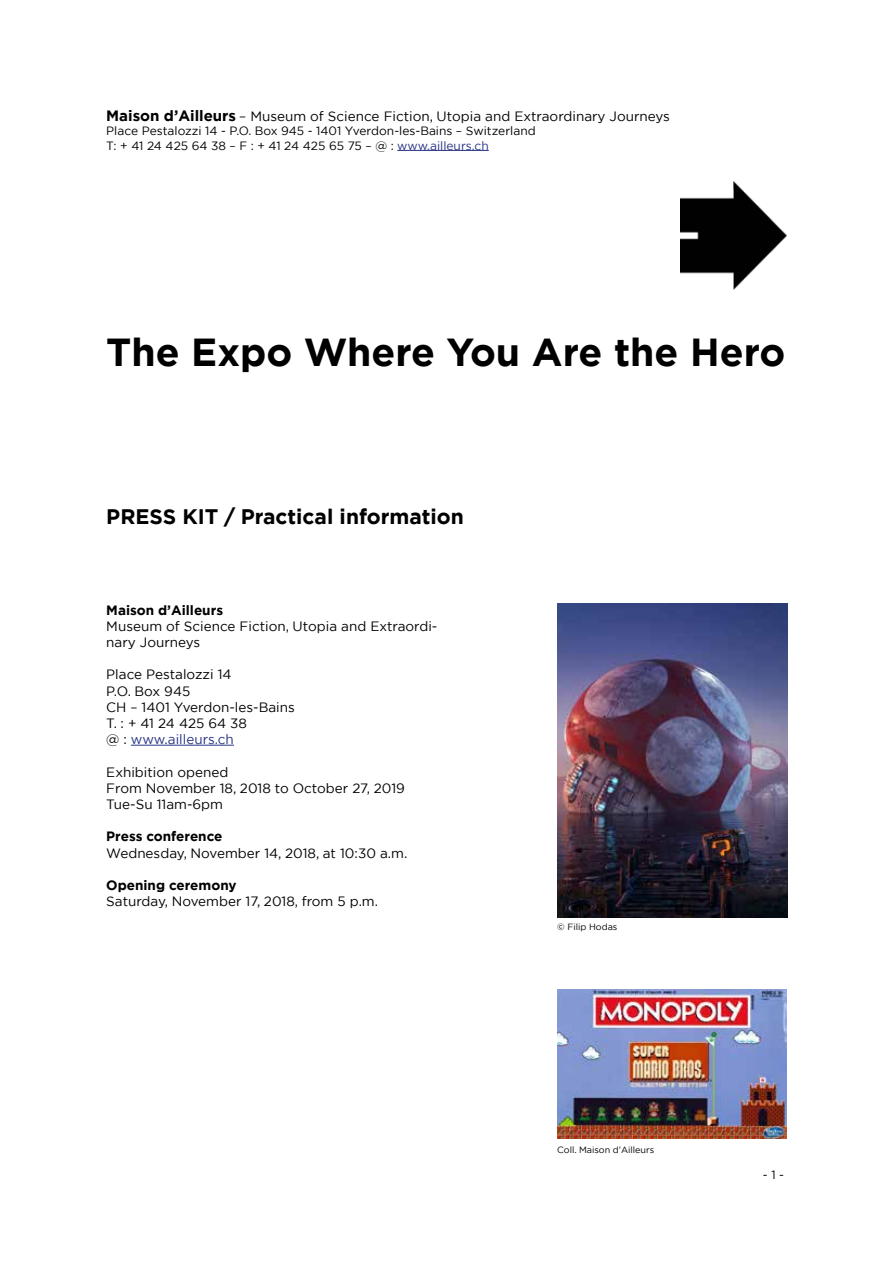
<style>
.page{position:relative;width:893px;height:1263px;background:#fff}
.page>*{position:absolute;margin:0;border:0;box-sizing:border-box;transform-origin:0 0}
.t1{font:700 39px "Gotham";color:#000}
.t2{font:700 21px "Gotham";color:#000}
.t3{font:13.5px/16.2px "Gotham";color:#000}
.t4{font:700 13.5px "Gotham";color:#000}
.t5{font:12px/14.4px "Gotham";color:#000}
.t6{font:9px "Gotham";color:#000}
.s1{font-weight:700;font-size:15px}
.s2{color:#283583}
</style>
<div class="page">
<hr style="left:397px;top:150px;width:92px;height:1px;background:#283583">
<img style="left:680px;top:182px;width:107px;height:107px">
<hr style="left:131px;top:745px;width:103px;height:1px;background:#283583">
<img style="left:557px;top:604px;width:230px;height:313px">
<img style="left:557px;top:989px;width:230px;height:149px">
<p class="t3" style="left:106px;top:108px;width:565px"><span class="s1">Maison d’Ailleurs</span> – Museum of Science Fiction, Utopia and Extraordinary Journeys</p>
<p class="t5" style="left:106px;top:123px;width:431px">Place Pestalozzi 14 - P.O. Box 945 - 1401 Yverdon-les-Bains – Switzerland<br>T: + 41 24 425 64 38 – F : + 41 24 425 65 75 – @ : <span class="s2">www.ailleurs.ch</span></p>
<h1 class="t1" style="left:106px;top:326px;width:681px">The Expo Where You Are the Hero</h1>
<h2 class="t2" style="left:106px;top:502px;width:359px">PRESS KIT / Practical information</h2>
<p class="t4" style="left:106px;top:601px;width:118px">Maison d’Ailleurs</p>
<p class="t3" style="left:106px;top:618px;width:333px">Museum of Science Fiction, Utopia and Extraordi&shy;nary Journeys</p>
<p class="t3" style="left:106px;top:666px;width:190px">Place Pestalozzi 14<br>P.O. Box 945<br>CH – 1401 Yverdon-les-Bains<br>T. : + 41 24 425 64 38<br>@ : <span class="s2">www.ailleurs.ch</span></p>
<p class="t3" style="left:106px;top:763px;width:300px">Exhibition opened<br>From November 18, 2018 to October 27, 2019<br>Tue-Su 11am-6pm</p>
<p class="t4" style="left:106px;top:828px;width:118px">Press conference</p>
<p class="t3" style="left:106px;top:844px;width:302px">Wednesday, November 14, 2018, at 10:30 a.m.</p>
<p class="t4" style="left:106px;top:876px;width:132px">Opening ceremony</p>
<p class="t3" style="left:106px;top:893px;width:273px">Saturday, November 17, 2018, from 5 p.m.</p>
<p class="t6" style="left:557px;top:921px;width:62px">© Filip Hodas</p>
<p class="t6" style="left:557px;top:1144px;width:98px">Coll. Maison d’Ailleurs</p>
<p class="t5" style="left:763px;top:1167px;width:23px">- 1 -</p>
</div>
